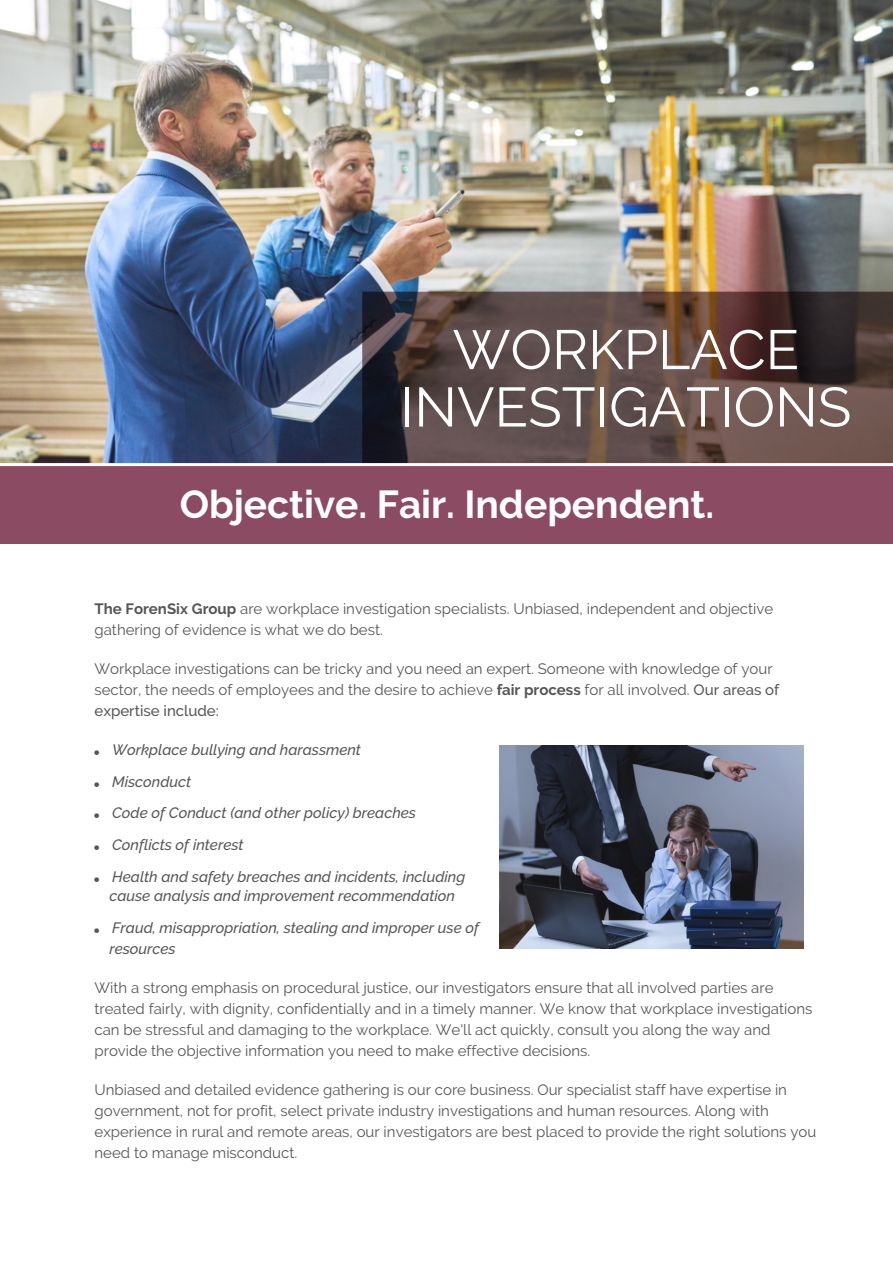
<style>
.page{position:relative;width:893px;height:1263px;background:#fff}
.page>*{position:absolute;margin:0;border:0;box-sizing:border-box;transform-origin:0 0}
.t1{font:55.35px/57.3px "Raleway";color:#fefefe;text-align:center}
.t2{font:700 38.85px "Raleway";color:#fefefe}
.t3{font:15px/21.1px "Raleway";color:#565658}
.t4{font:italic 500 15px/21.1px "Raleway";color:#565658}
.s1{font-weight:700}
.s2{font-weight:500}
</style>
<div class="page">
<div style="left:0;top:465px;width:893px;height:78px;background:#8b4b62"></div>
<img style="left:0;top:0;width:893px;height:463px">
<img style="left:499px;top:746px;width:304px;height:202px">
<hr style="left:0;top:463px;width:893px;height:3px;background:#fefefe">
<h1 class="t1" style="left:401px;top:321px;width:452px">WORKPLACE<br>INVESTIGATIONS</h1>
<h2 class="t2" style="left:180px;top:481px;width:536px">Objective. Fair. Independent.</h2>
<p class="t3" style="left:95px;top:598px;width:680px"><span class="s1">The ForenSix Group</span> are workplace investigation specialists. Unbiased, independent and objective gathering of evidence is what we do best.</p>
<p class="t3" style="left:95px;top:658px;width:686px">Workplace investigations can be tricky and you need an expert. Someone with knowledge of your sector, the needs of employees and the desire to achieve <span class="s1">fair process</span> for all involved. <span class="s2">Our areas of expertise include:</span></p>
<p class="t4" style="left:112px;top:739px;width:250px">Workplace bullying and harassment</p>
<p class="t4" style="left:112px;top:771px;width:81px">Misconduct</p>
<p class="t4" style="left:112px;top:802px;width:305px">Code of Conduct (and other policy) breaches</p>
<p class="t4" style="left:112px;top:829px;width:355px;line-height:31.7px">Conflicts of interest<br>Health and safety breaches and incidents, including</p>
<p class="t4" style="left:109px;top:885px;width:347px">cause analysis and improvement recommendation</p>
<p class="t4" style="left:109px;top:917px;width:371px">Fraud, misappropriation, stealing and improper use of resources</p>
<p class="t3" style="left:95px;top:977px;width:719px">With a strong emphasis on procedural justice, our investigators ensure that all involved parties are treated fairly, with dignity, confidentially and in a timely manner. We know that workplace investigations can be stressful and damaging to the workplace. We'll act quickly, consult you along the way and provide the objective information you need to make effective decisions.</p>
<p class="t3" style="left:95px;top:1079px;width:723px">Unbiased and detailed evidence gathering is our core business. Our specialist staff have expertise in government, not for profit, select private industry investigations and human resources. Along with experience in rural and remote areas, our investigators are best placed to provide the right solutions you need to manage misconduct.</p>
</div>
